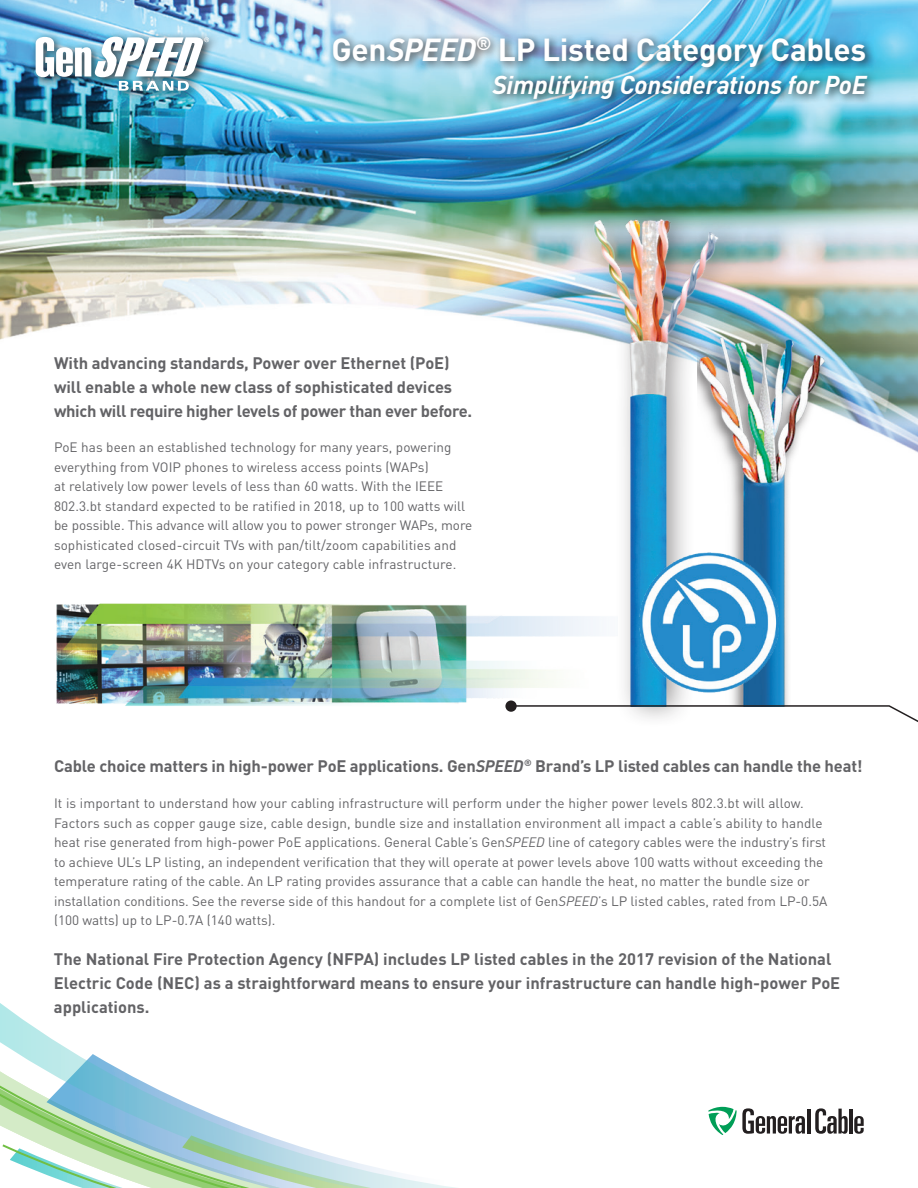
<style>
.page{position:relative;width:918px;height:1188px;background:#fff}
.page>*{position:absolute;margin:0;border:0;box-sizing:border-box;transform-origin:0 0}
.t1{font:700 31.5px "DINOT";letter-spacing:-.01em;color:#fff}
.t2{font:italic 700 25.5px "DINOT";letter-spacing:-.01em;color:#fff}
.t3{font:700 16.5px/24px "DINOT";letter-spacing:-.005em;color:#636366}
.t4{font:13.5px/19.5px "DINOT";color:#636366}
.s1{font-style:italic}
</style>
<div class="page">
<img style="left:0;top:0;width:918px;height:453px">
<div style="left:31px;top:32px;width:189px;height:70px;background:#231f20;opacity:.85"></div>
<img style="left:36px;top:37px;width:173px;height:54px">
<div style="left:328px;top:33px;width:550px;height:76px;background:#231f20;opacity:.85"></div>
<svg style="left:0;top:1003px;width:456px;height:185px"></svg>
<hr style="left:807px;top:1109px;width:3px;height:25px;background:#231f20">
<svg style="left:815px;top:1108px;width:33px;height:26px"></svg>
<hr style="left:849px;top:1109px;width:4px;height:25px;background:#231f20">
<svg style="left:854px;top:1116px;width:10px;height:18px"></svg>
<svg style="left:708px;top:1107px;width:97px;height:28px"></svg>
<img style="left:767px;top:310px;width:72px;height:394px">
<img style="left:544px;top:130px;width:223px;height:574px">
<svg style="left:617px;top:704px;width:301px;height:18px"></svg>
<img style="left:56px;top:586px;width:561px;height:126px">
<img style="left:623px;top:542px;width:165px;height:159px">
<h1 class="t1" style="left:332px;top:29px;width:536px">Gen<span class="s1">SPEED</span><sup>®</sup> LP Listed Category Cables</h1>
<h2 class="t2" style="left:493px;top:65px;width:375px">Simplifying Considerations for PoE</h2>
<p class="t3" style="left:54px;top:351px;width:420px">With advancing standards, Power over Ethernet (PoE) will enable a whole new class of sophisticated devices which will require higher levels of power than ever before.</p>
<p class="t4" style="left:54px;top:438px;width:420px">PoE has been an established technology for many years, powering everything from VOIP phones to wireless access points (WAPs)<br>at relatively low power levels of less than 60 watts. With the IEEE 802.3.bt standard expected to be ratified in 2018, up to 100 watts will be possible. This advance will allow you to power stronger WAPs, more sophisticated closed-circuit TVs with pan/tilt/zoom capabilities and even large-screen 4K HDTVs on your category cable infrastructure.</p>
<p class="t3" style="left:54px;top:753px;width:810px">Cable choice matters in high-power PoE applications. Gen<span class="s1">SPEED</span><sup>®</sup> Brand’s LP listed cables can handle the heat!</p>
<p class="t4" style="left:54px;top:794px;width:775px">It is important to understand how your cabling infrastructure will perform under the higher power levels 802.3.bt will allow.<br>Factors such as copper gauge size, cable design, bundle size and installation environment all impact a cable’s ability to handle heat rise generated from high-power PoE applications. General Cable’s Gen<span class="s1">SPEED</span> line of category cables were the industry’s first to achieve UL’s LP listing, an independent verification that they will operate at power levels above 100 watts without exceeding the temperature rating of the cable. An LP rating provides assurance that a cable can handle the heat, no matter the bundle size or installation conditions. See the reverse side of this handout for a complete list of Gen<span class="s1">SPEED</span>’s LP listed cables, rated from LP-0.5A (100 watts) up to LP-0.7A (140 watts).</p>
<p class="t3" style="left:54px;top:946px;width:788px">The National Fire Protection Agency (NFPA) includes LP listed cables in the 2017 revision of the National<br>Electric Code (NEC) as a straightforward means to ensure your infrastructure can handle high-power PoE applications.</p>
</div>
